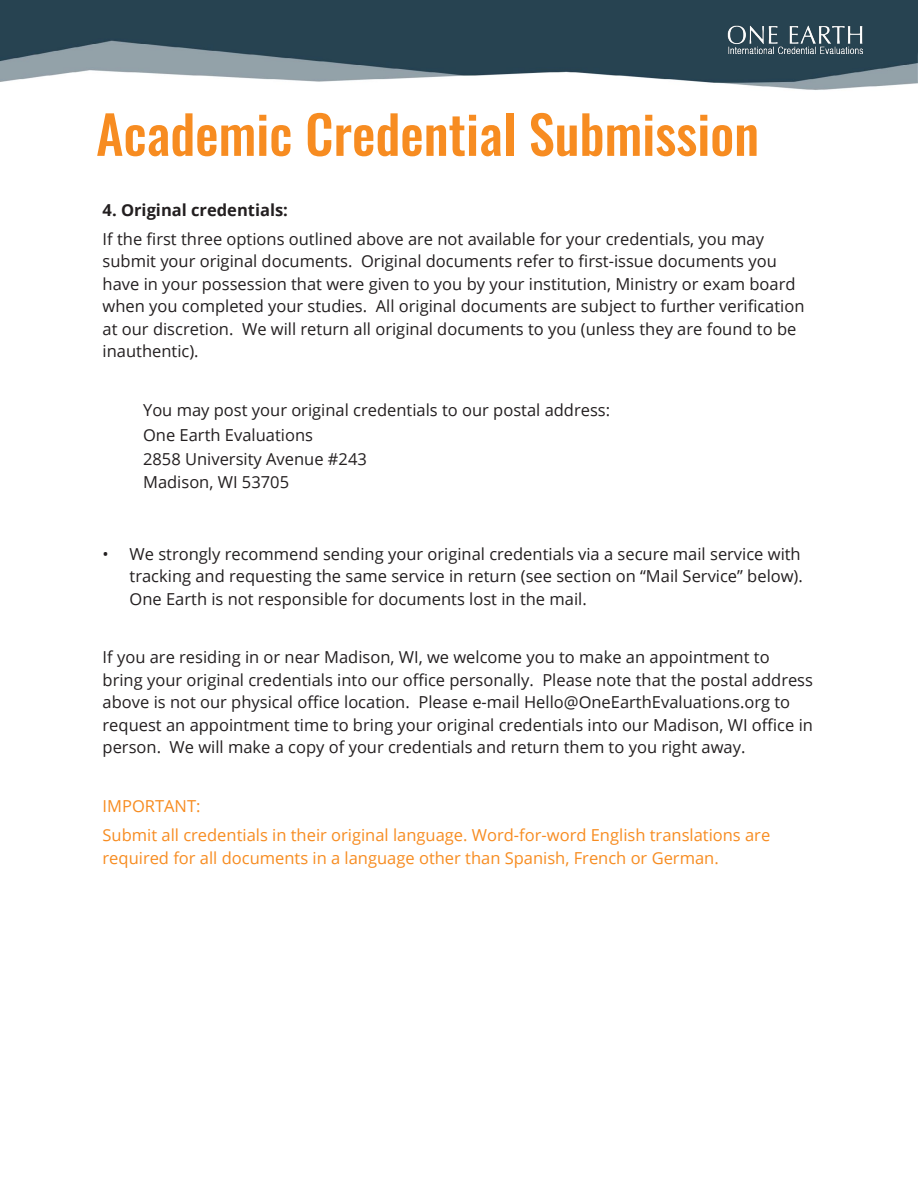
<style>
.page{position:relative;width:918px;height:1188px;background:#fff}
.page>*{position:absolute;margin:0;border:0;box-sizing:border-box;transform-origin:0 0}
.t1{font:500 52.5px "Oswald";color:#f78c21}
.t2{font:16.5px/22.5px "Open Sans";color:#231f20}
.t3{font:16.5px/29.2px "Open Sans";color:#f78c21}
.t4{font:700 16.5px "Open Sans";color:#231f20}
</style>
<div class="page">
<img style="left:0;top:0;width:918px;height:90px">
<img style="left:727px;top:26px;width:137px;height:28px">
<h1 class="t1" style="left:96px;top:88px;width:664px">Academic Credential Submission</h1>
<p class="t4" style="left:103px;top:198px;width:187px">4. Original credentials:</p>
<p class="t2" style="left:103px;top:227px;width:703px">If the first three options outlined above are not available for your credentials, you may submit your original documents. Original documents refer to first-issue documents you have in your possession that were given to you by your institution, Ministry or exam board when you completed your studies. All original documents are subject to further verification at our discretion. We will return all original documents to you (unless they are found to be inauthentic).</p>
<p class="t2" style="left:143px;top:397px;width:469px;line-height:24.8px">You may post your original credentials to our postal address:<br>One Earth Evaluations<br>2858 University Avenue #243</p>
<p class="t2" style="left:143px;top:470px;width:148px">Madison, WI 53705</p>
<p class="t2" style="left:130px;top:542px;width:675px;text-indent:-27px">• We strongly recommend sending your original credentials via a secure mail service with tracking and requesting the same service in return (see section on “Mail Service” below).<br>One Earth is not responsible for documents lost in the mail.</p>
<p class="t2" style="left:103px;top:646px;width:712px">If you are residing in or near Madison, WI, we welcome you to make an appointment to bring your original credentials into our office personally. Please note that the postal address above is not our physical office location. Please e-mail Hello@OneEarthEvaluations.org to request an appointment time to bring your original credentials into our Madison, WI office in person. We will make a copy of your credentials and return them to you right away.</p>
<p class="t3" style="left:103px;top:791px;width:669px">IMPORTANT:<br>Submit all credentials in their original language. Word-for-word English translations are</p>
<p class="t3" style="left:103px;top:843px;width:618px">required for all documents in a language other than Spanish, French or German.</p>
</div>
